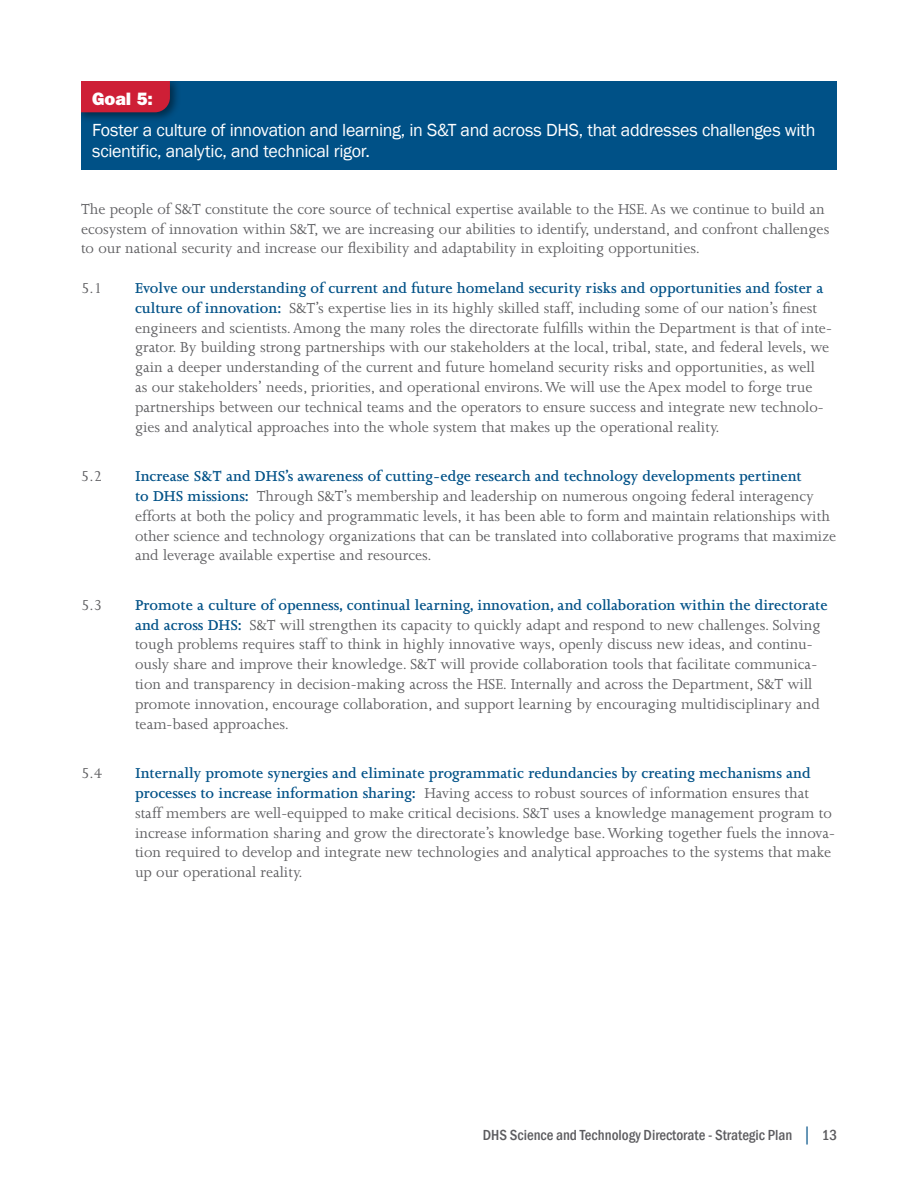
<style>
.page{position:relative;width:918px;height:1188px;background:#fff}
.page>*{position:absolute;margin:0;border:0;box-sizing:border-box;transform-origin:0 0}
.t1{font:18px/31.5px "Franklin Gothic";letter-spacing:-.02em;color:#fff}
.t2{font:16.5px/19.8px "Joanna MT Std";color:#5c5c5f}
.t3{font:500 condensed 15px "Franklin Gothic";color:#5c5c5f}
.s1{font-weight:800}
.s2{font-weight:600;color:#005187}
.s3{font-family:"Minion Pro";font-weight:400;font-stretch:normal;font-size:18px;color:#005187}
</style>
<div class="page">
<div style="left:81px;top:81px;width:755px;height:89px;background:#005187"></div>
<img style="left:81px;top:81px;width:96px;height:38px">
<div style="left:81px;top:81px;width:89px;height:31px;background:#ce1f36"></div>
<h2 class="t1" style="left:92px;top:84px;width:725px"><span class="s1">Goal 5:<br></span>Foster a culture of innovation and learning, in S&amp;T and across DHS, that addresses challenges with</h2>
<h2 class="t1" style="left:92px;top:136px;width:279px">scientific, analytic, and technical rigor.</h2>
<p class="t2" style="left:81px;top:199px;width:750px">The people of S&amp;T constitute the core source of technical expertise available to the HSE. As we continue to build an ecosystem of innovation within S&amp;T, we are increasing our abilities to identify, understand, and confront challenges to our national security and increase our flexibility and adaptability in exploiting opportunities.</p>
<p class="t2" style="left:81px;top:278px;width:23px">5.1</p>
<p class="t2" style="left:135px;top:278px;width:698px"><span class="s2">Evolve our understanding of current and future homeland security risks and opportunities and foster a culture of innovation:</span> S&amp;T’s expertise lies in its highly skilled staff, including some of our nation’s finest engineers and scientists. Among the many roles the directorate fulfills within the Department is that of inte&shy;grator. By building strong partnerships with our stakeholders at the local, tribal, state, and federal levels, we gain a deeper understanding of the current and future homeland security risks and opportunities, as well<br>as our stakeholders’ needs, priorities, and operational environs.We will use the Apex model to forge true partnerships between our technical teams and the operators to ensure success and integrate new technolo&shy;gies and analytical approaches into the whole system that makes up the operational reality.</p>
<p class="t2" style="left:81px;top:466px;width:23px">5.2</p>
<p class="t2" style="left:135px;top:466px;width:703px"><span class="s2">Increase S&amp;T and DHS’s awareness of cutting-edge research and technology developments pertinent<br>to DHS missions:</span> Through S&amp;T’s membership and leadership on numerous ongoing federal interagency efforts at both the policy and programmatic levels, it has been able to form and maintain relationships with other science and technology organizations that can be translated into collaborative programs that maximize and leverage available expertise and resources.</p>
<p class="t2" style="left:81px;top:595px;width:23px">5.3</p>
<p class="t2" style="left:135px;top:595px;width:694px"><span class="s2">Promote a culture of openness, continual learning, innovation, and collaboration within the directorate and across DHS:</span> S&amp;T will strengthen its capacity to quickly adapt and respond to new challenges. Solving tough problems requires staff to think in highly innovative ways, openly discuss new ideas, and continu&shy;ously share and improve their knowledge. S&amp;T will provide collaboration tools that facilitate communica&shy;tion and transparency in decision-making across the HSE. Internally and across the Department, S&amp;T will promote innovation, encourage collaboration, and support learning by encouraging multidisciplinary and team-based approaches.</p>
<p class="t2" style="left:81px;top:763px;width:23px">5.4</p>
<p class="t2" style="left:135px;top:763px;width:702px"><span class="s2">Internally promote synergies and eliminate programmatic redundancies by creating mechanisms and processes to increase information sharing:</span> Having access to robust sources of information ensures that staff members are well-equipped to make critical decisions. S&amp;T uses a knowledge management program to increase information sharing and grow the directorate’s knowledge base.Working together fuels the innova&shy;tion required to develop and integrate new technologies and analytical approaches to the systems that make up our operational reality.</p>
<p class="t3" style="left:483px;top:1125px;width:356px">DHS Science and Technology Directorate - Strategic Plan <span class="s3">|</span> 13</p>
</div>
